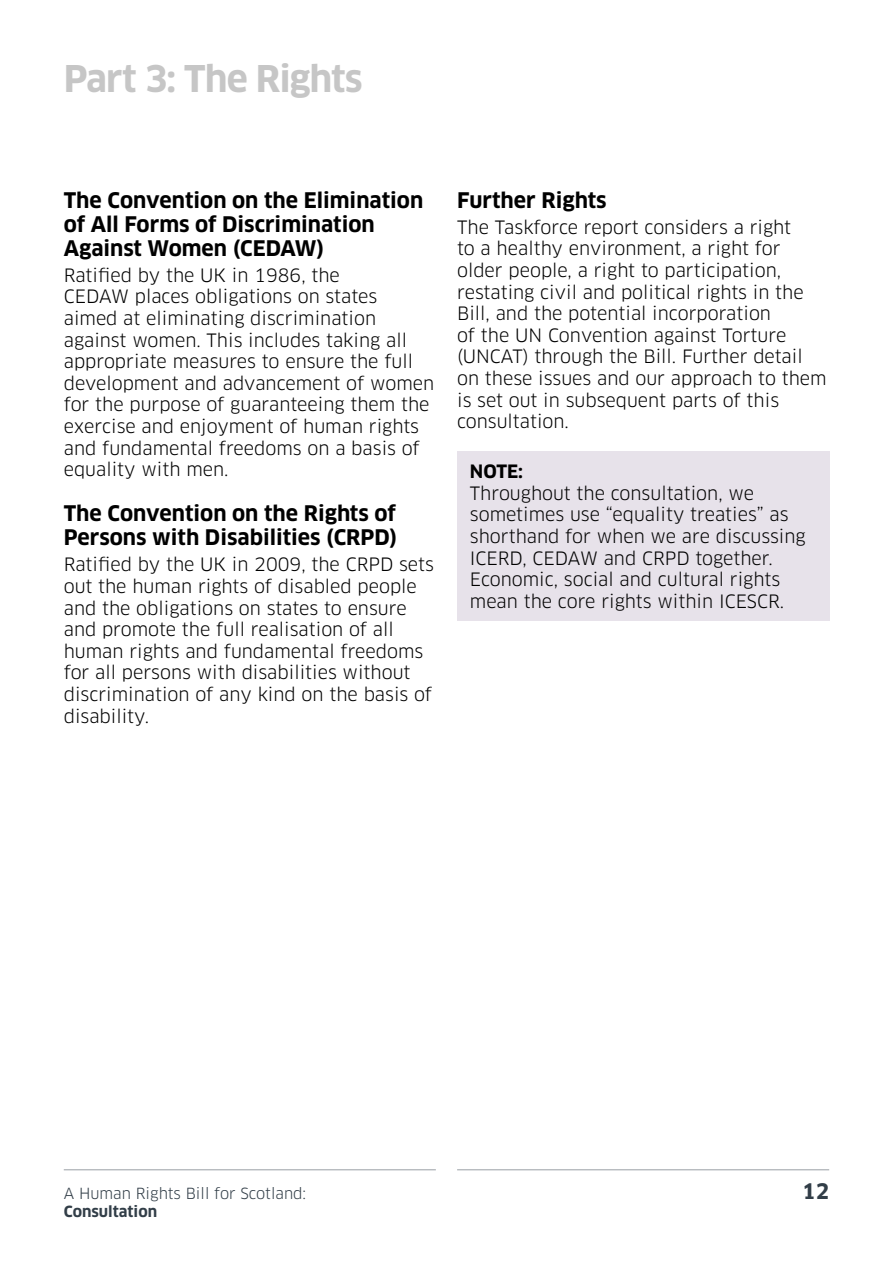
<style>
.page{position:relative;width:893px;height:1263px;background:#fff}
.page>*{position:absolute;margin:0;border:0;box-sizing:border-box;transform-origin:0 0}
.t1{font:700 36px "Clan OT";letter-spacing:-.03em;color:#c6c6c6}
._001_Head{font:700 21px/24px "Clan OT";color:#000}
.t2{font:700 21px "Clan OT";color:#323e48}
.t3{font:18px/21.6px "Clan OT";color:#000}
.t4{font:700 18px "Clan OT";color:#000}
.t5{font:15px "Clan OT";color:#323e48}
.t6{font:700 15px "Clan OT";color:#323e48}
</style>
<div class="page">
<hr style="left:64px;top:1169px;width:372px;height:1px;background:#989ea4">
<hr style="left:457px;top:1169px;width:372px;height:1px;background:#989ea4">
<div style="left:457px;top:451px;width:372px;height:169px;background:#e7e2ea"></div>
<p class="t1" style="left:64px;top:58px;width:300px">Part 3: The Rights</p>
<p class="_001_Head" style="left:64px;top:188px;width:361px">The Convention on the Elimination of All Forms of Discrimination<br>Against Women (CEDAW)</p>
<p class="t3" style="left:64px;top:264px;width:372px">Ratified by the UK in 1986, the<br>CEDAW places obligations on states aimed at eliminating discrimination against women. This includes taking all appropriate measures to ensure the full development and advancement of women for the purpose of guaranteeing them the exercise and enjoyment of human rights and fundamental freedoms on a basis of equality with men.</p>
<p class="_001_Head" style="left:64px;top:502px;width:335px">The Convention on the Rights of<br>Persons with Disabilities (CRPD)</p>
<p class="t3" style="left:64px;top:554px;width:372px">Ratified by the UK in 2009, the CRPD sets out the human rights of disabled people and the obligations on states to ensure and promote the full realisation of all human rights and fundamental freedoms for all persons with disabilities without discrimination of any kind on the basis of disability.</p>
<p class="_001_Head" style="left:457px;top:188px;width:151px">Further Rights</p>
<p class="t3" style="left:457px;top:216px;width:371px">The Taskforce report considers a right<br>to a healthy environment, a right for older people, a right to participation, restating civil and political rights in the Bill, and the potential incorporation<br>of the UN Convention against Torture (UNCAT) through the Bill. Further detail on these issues and our approach to them is set out in subsequent parts of this consultation.</p>
<p class="t4" style="left:470px;top:461px;width:55px">NOTE:</p>
<p class="t3" style="left:470px;top:482px;width:337px">Throughout the consultation, we sometimes use “equality treaties” as shorthand for when we are discussing ICERD, CEDAW and CRPD together.<br>Economic, social and cultural rights mean the core rights within ICESCR.</p>
<p class="t5" style="left:64px;top:1184px;width:244px">A Human Rights Bill for Scotland:</p>
<p class="t2" style="left:802px;top:1179px;width:28px">12</p>
<p class="t6" style="left:64px;top:1202px;width:95px">Consultation</p>
</div>
